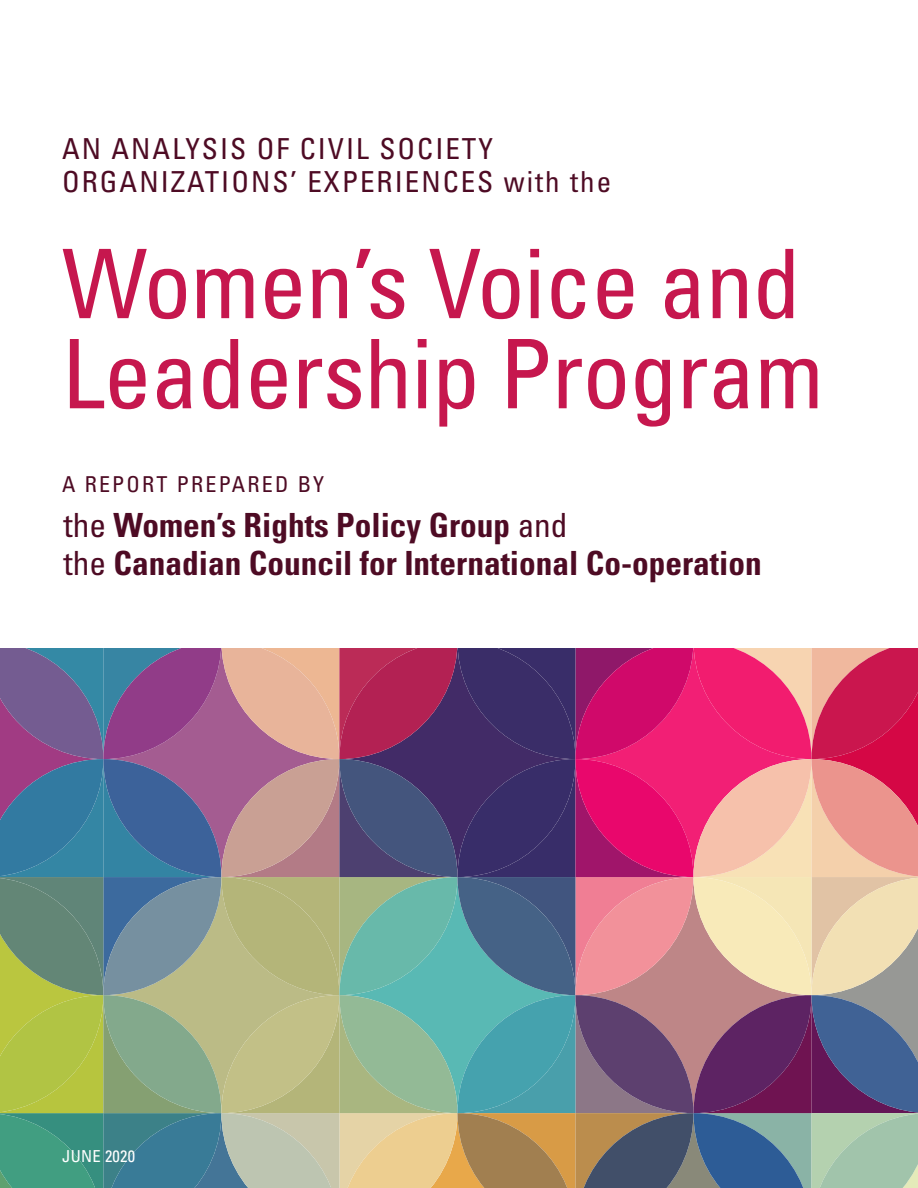
<style>
.page{position:relative;width:918px;height:1188px;background:#fff}
.page>*{position:absolute;margin:0;border:0;box-sizing:border-box;transform-origin:0 0}
.t1{font:condensed 96px/90.2px "Univers LT Std";letter-spacing:-.01em;color:#c6174e}
.t2{font:700 condensed 33.3px/38.2px "Univers LT Std";color:#4e0b24}
.t3{font:condensed 28.95px/33.2px "Univers LT Std";letter-spacing:.07em;color:#4e0b24}
.t4{font:condensed 21.9px "Univers LT Std";letter-spacing:.1em;color:#4e0b24}
.t5{font:condensed 16.5px "Univers LT Std";letter-spacing:.02em;color:#fff}
.s1{font-weight:400}
</style>
<div class="page">
<svg style="left:0;top:648px;width:918px;height:540px;background:#957c86"></svg>
<p class="t3" style="left:62px;top:131px;width:551px">AN ANALYSIS OF CIVIL SOCIETY<br>ORGANIZATIONS’ EXPERIENCES with the</p>
<p class="t1" style="left:62px;top:238px;width:763px">Women’s Voice and<br>Leadership Program</p>
<p class="t4" style="left:62px;top:470px;width:264px">A REPORT PREPARED BY</p>
<p class="t2" style="left:64px;top:506px;width:700px"><span class="s1">the</span> Women’s Rights Policy Group <span class="s1">and<br>the</span> Canadian Council for International Co-operation</p>
<p class="t5" style="left:62px;top:1146px;width:75px">JUNE 2020</p>
</div>
